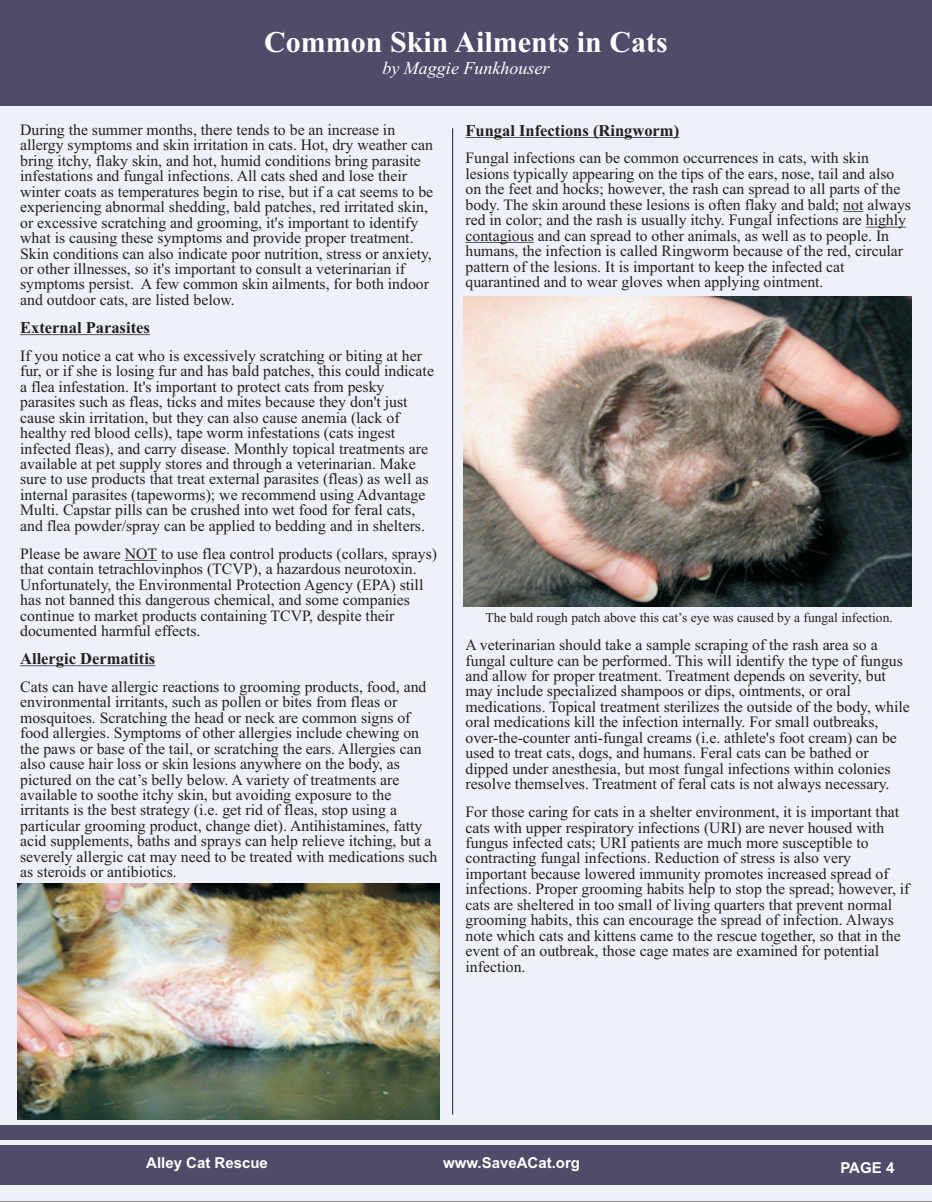
<style>
.page{position:relative;width:932px;height:1202px;background:#fff}
.page>*{position:absolute;margin:0;border:0;box-sizing:border-box;transform-origin:0 0}
.t1{font:700 30px "Times New Roman";color:#fff}
.t2{font:italic 18px "Times New Roman";color:#fff}
.t3{font:700 16.5px "Times New Roman";color:#231f20}
.t4{font:15.75px/15.5px "Times New Roman";color:#231f20}
.t5{font:700 15px "Arial";color:#fff}
.t6{font:13.5px "Times New Roman";color:#231f20}
</style>
<div class="page">
<div style="left:0;top:106px;width:932px;height:1096px;background:#eff1f8"></div>
<hr style="left:452px;top:128px;width:1px;height:986px;background:#231f20">
<div style="left:0;top:0;width:932px;height:106px;background:#4f4b69"></div>
<div style="left:0;top:1145px;width:932px;height:40px;background:#4f4b69"></div>
<div style="left:0;top:1125px;width:932px;height:15px;background:#4f4b69"></div>
<hr style="left:20px;top:334px;width:130px;height:1px;background:#231f20">
<hr style="left:20px;top:665px;width:135px;height:1px;background:#231f20">
<hr style="left:465px;top:137px;width:214px;height:1px;background:#231f20">
<hr style="left:125px;top:560px;width:32px;height:1px;background:#231f20">
<svg style="left:843px;top:211px;width:20px;height:1px"></svg>
<hr style="left:865px;top:227px;width:41px;height:1px;background:#231f20">
<hr style="left:465px;top:242px;width:69px;height:1px;background:#231f20">
<img style="left:18px;top:884px;width:421px;height:235px">
<img style="left:463px;top:297px;width:448px;height:310px">
<h1 class="t1" style="left:264px;top:32px;width:405px">Common Skin Ailments in Cats</h1>
<p class="t2" style="left:382px;top:62px;width:168px">by Maggie Funkhouser</p>
<p class="t4" style="left:20px;top:123px;width:376px">During the summer months, there tends to be an increase in</p>
<p class="t3" style="left:465px;top:124px;width:215px">Fungal Infections (Ringworm)</p>
<p class="t4" style="left:20px;top:139px;width:414px">allergy symptoms and skin irritation in cats. Hot, dry weather can bring itchy, flaky skin, and hot, humid conditions bring parasite</p>
<p class="t4" style="left:465px;top:152px;width:430px">Fungal infections can be common occurrences in cats, with skin lesions typically appearing on the tips of the ears, nose, tail and also</p>
<p class="t4" style="left:20px;top:170px;width:414px">infestations and fungal infections. All cats shed and lose their winter coats as temperatures begin to rise, but if a cat seems to be</p>
<p class="t4" style="left:465px;top:183px;width:436px">on the feet and hocks; however, the rash can spread to all parts of the</p>
<p class="t4" style="left:20px;top:201px;width:409px">experiencing abnormal shedding, bald patches, red irritated skin,</p>
<p class="t4" style="left:465px;top:198px;width:447px">body. The skin around these lesions is often flaky and bald; not always</p>
<p class="t4" style="left:20px;top:216px;width:399px">or excessive scratching and grooming, it's important to identify</p>
<p class="t4" style="left:465px;top:214px;width:442px">red in color; and the rash is usually itchy. Fungal infections are highly</p>
<p class="t4" style="left:20px;top:232px;width:395px">what is causing these symptoms and provide proper treatment.</p>
<p class="t4" style="left:465px;top:229px;width:425px">contagious and can spread to other animals, as well as to people. In</p>
<p class="t4" style="left:20px;top:247px;width:413px">Skin conditions can also indicate poor nutrition, stress or anxiety,</p>
<p class="t4" style="left:465px;top:245px;width:439px">humans, the infection is called Ringworm because of the red, circular</p>
<p class="t4" style="left:20px;top:262px;width:386px">or other illnesses, so it's important to consult a veterinarian if</p>
<p class="t4" style="left:465px;top:260px;width:380px">pattern of the lesions. It is important to keep the infected cat</p>
<p class="t4" style="left:20px;top:278px;width:410px">symptoms persist. A few common skin ailments, for both indoor</p>
<p class="t4" style="left:465px;top:276px;width:359px">quarantined and to wear gloves when applying ointment.</p>
<p class="t4" style="left:20px;top:293px;width:216px">and outdoor cats, are listed below.</p>
<p class="t3" style="left:20px;top:322px;width:131px">External Parasites</p>
<p class="t4" style="left:20px;top:349px;width:415px">If you notice a cat who is excessively scratching or biting at her fur, or if she is losing fur and has bald patches, this could indicate a flea infestation. It's important to protect cats from pesky parasites such as fleas, ticks and mites because they don't just cause skin irritation, but they can also cause anemia (lack of healthy red blood cells), tape worm infestations (cats ingest infected fleas), and carry disease. Monthly topical treatments are available at pet supply stores and through a veterinarian. Make sure to use products that treat external parasites (fleas) as well as internal parasites (tapeworms); we recommend using Advantage Multi. Capstar pills can be crushed into wet food for feral cats, and flea powder/spray can be applied to bedding and in shelters.</p>
<p class="t4" style="left:20px;top:547px;width:418px">Please be aware NOT to use flea control products (collars, sprays) that contain tetrachlovinphos (TCVP), a hazardous neurotoxin.<br>Unfortunately, the Environmental Protection Agency (EPA) still has not banned this dangerous chemical, and some companies continue to market products containing TCVP, despite their documented harmful effects.</p>
<p class="t4" style="left:465px;top:638px;width:414px">A veterinarian should take a sample scraping of the rash area so a</p>
<p class="t3" style="left:20px;top:652px;width:137px">Allergic Dermatitis</p>
<p class="t4" style="left:465px;top:654px;width:439px">fungal culture can be performed. This will identify the type of fungus and allow for proper treatment. Treatment depends on severity, but</p>
<p class="t4" style="left:20px;top:680px;width:408px">Cats can have allergic reactions to grooming products, food, and</p>
<p class="t4" style="left:465px;top:685px;width:386px">may include specialized shampoos or dips, ointments, or oral</p>
<p class="t4" style="left:20px;top:696px;width:379px">environmental irritants, such as pollen or bites from fleas or</p>
<p class="t4" style="left:465px;top:700px;width:446px">medications. Topical treatment sterilizes the outside of the body, while</p>
<p class="t4" style="left:20px;top:711px;width:392px">mosquitoes. Scratching the head or neck are common signs of</p>
<p class="t4" style="left:465px;top:716px;width:414px">oral medications kill the infection internally. For small outbreaks,</p>
<p class="t4" style="left:20px;top:726px;width:400px">food allergies. Symptoms of other allergies include chewing on</p>
<p class="t4" style="left:465px;top:731px;width:433px">over-the-counter anti-fungal creams (i.e. athlete's foot cream) can be</p>
<p class="t4" style="left:20px;top:742px;width:403px">the paws or base of the tail, or scratching the ears. Allergies can</p>
<p class="t4" style="left:465px;top:746px;width:404px">used to treat cats, dogs, and humans. Feral cats can be bathed or</p>
<p class="t4" style="left:20px;top:757px;width:381px">also cause hair loss or skin lesions anywhere on the body, as</p>
<p class="t4" style="left:465px;top:762px;width:426px">dipped under anesthesia, but most fungal infections within colonies</p>
<p class="t4" style="left:20px;top:773px;width:381px">pictured on the cat’s belly below. A variety of treatments are</p>
<p class="t4" style="left:465px;top:777px;width:425px">resolve themselves. Treatment of feral cats is not always necessary.</p>
<p class="t4" style="left:20px;top:788px;width:378px">available to soothe itchy skin, but avoiding exposure to the irritants is the best strategy (i.e. get rid of fleas, stop using a</p>
<p class="t6" style="left:485px;top:613px;width:409px">The bald rough patch above this cat’s eye was caused by a fungal infection.</p>
<p class="t4" style="left:465px;top:805px;width:435px">For those caring for cats in a shelter environment, it is important that</p>
<p class="t4" style="left:20px;top:819px;width:403px">particular grooming product, change diet). Antihistamines, fatty</p>
<p class="t4" style="left:465px;top:821px;width:420px">cats with upper respiratory infections (URI) are never housed with</p>
<p class="t4" style="left:20px;top:835px;width:413px">acid supplements, baths and sprays can help relieve itching, but a</p>
<p class="t4" style="left:465px;top:836px;width:404px">fungus infected cats; URI patients are much more susceptible to</p>
<p class="t4" style="left:20px;top:850px;width:418px">severely allergic cat may need to be treated with medications such</p>
<p class="t4" style="left:465px;top:852px;width:387px">contracting fungal infections. Reduction of stress is also very</p>
<p class="t4" style="left:20px;top:865px;width:158px">as steroids or antibiotics.</p>
<p class="t4" style="left:465px;top:867px;width:445px">important because lowered immunity promotes increased spread of infections. Proper grooming habits help to stop the spread; however, if cats are sheltered in too small of living quarters that prevent normal grooming habits, this can encourage the spread of infection. Always note which cats and kittens came to the rescue together, so that in the event of an outbreak, those cage mates are examined for potential infection.</p>
<p class="t5" style="left:146px;top:1157px;width:123px">Alley Cat Rescue</p>
<p class="t5" style="left:443px;top:1157px;width:138px">www.SaveACat.org</p>
<p class="t5" style="left:840px;top:1161px;width:55px">PAGE 4</p>
</div>
